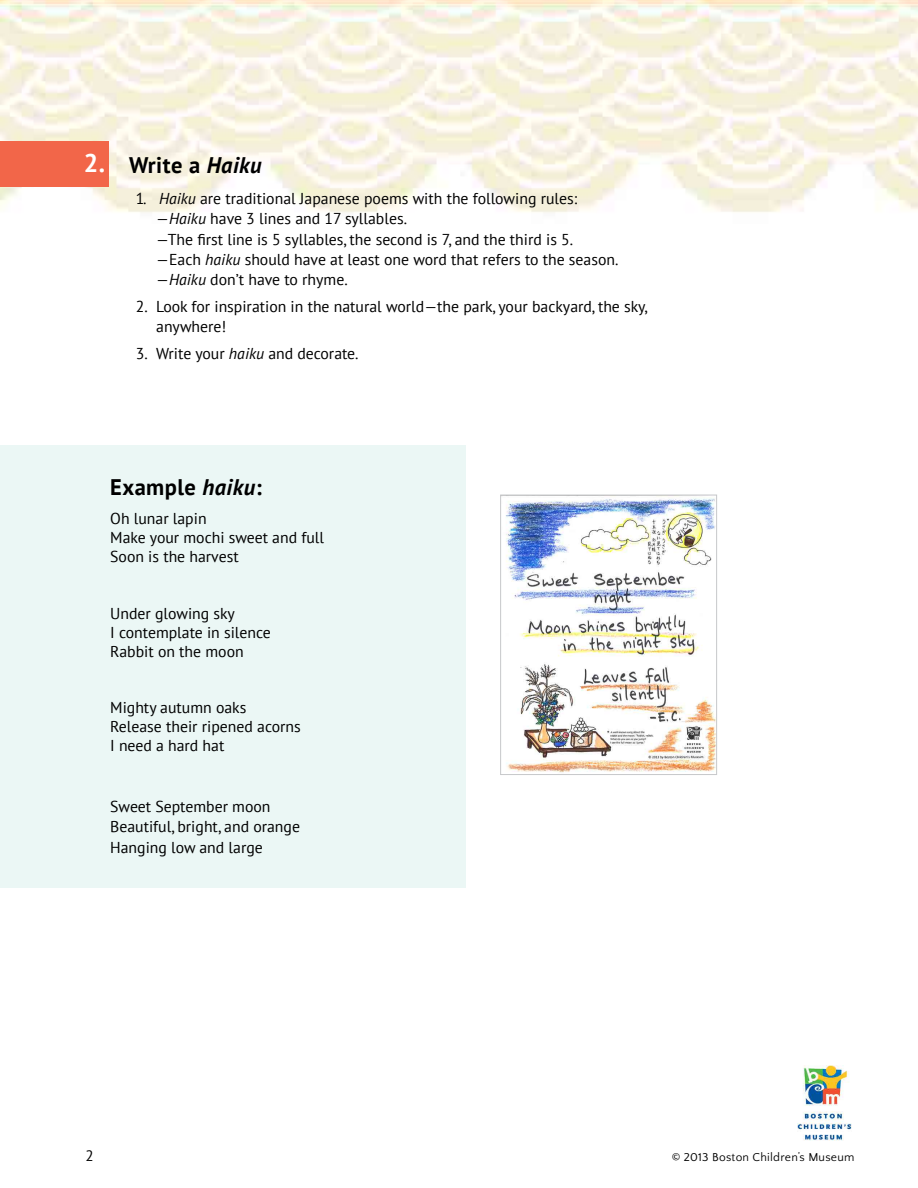
<style>
.page{position:relative;width:918px;height:1188px;background:#fff}
.page>*{position:absolute;margin:0;border:0;box-sizing:border-box;transform-origin:0 0}
.t1{font:700 25.5px "PT Sans";color:#fff}
.t2{font:700 22.5px "PT Sans";letter-spacing:.02em;color:#000}
.t3{font:15.75px/20.2px "PT Sans";color:#000}
.t4{font:15px "PT Sans";color:#000}
.t5{font:12px "Quattrocento Sans";letter-spacing:.02em;color:#000}
.s1{font-style:italic}
</style>
<div class="page">
<img style="left:1px;top:0;width:917px;height:213px">
<img style="left:797px;top:1066px;width:54px;height:75px">
<div style="left:0;top:141px;width:109px;height:46px;background:#f26649"></div>
<div style="left:0;top:446px;width:465px;height:442px;background:#ebf7f5"></div>
<img style="left:506px;top:498px;width:209px;height:275px">
<div style="left:500px;top:495px;width:217px;height:280px;border:1px solid #c7c8ca"></div>
<h1 class="t1" style="left:84px;top:147px;width:23px">2.</h1>
<h2 class="t2" style="left:129px;top:150px;width:134px">Write a <span class="s1">Haiku</span></h2>
<p class="t3" style="left:156px;top:188px;width:464px;text-indent:-20px">1. <span class="s1">Haiku</span> are traditional Japanese poems with the following rules: —<span class="s1">Haiku</span> have 3 lines and 17 syllables.<br>—The first line is 5 syllables, the second is 7, and the third is 5. —Each <span class="s1">haiku</span> should have at least one word that refers to the season. —<span class="s1">Haiku</span> don’t have to rhyme.</p>
<p class="t3" style="left:156px;top:296px;width:493px;text-indent:-20px">2. Look for inspiration in the natural world—the park, your backyard, the sky, anywhere!</p>
<p class="t3" style="left:136px;top:343px;width:224px">3. Write your <span class="s1">haiku</span> and decorate.</p>
<h2 class="t2" style="left:110px;top:472px;width:153px">Example <span class="s1">haiku</span>:</h2>
<p class="t3" style="left:110px;top:509px;width:215px;line-height:18.9px">Oh lunar lapin<br>Make your mochi sweet and full<br>Soon is the harvest</p>
<p class="t3" style="left:110px;top:604px;width:162px;line-height:18.9px">Under glowing sky<br>I contemplate in silence<br>Rabbit on the moon</p>
<p class="t3" style="left:110px;top:698px;width:192px;line-height:18.9px">Mighty autumn oaks<br>Release their ripened acorns<br>I need a hard hat</p>
<p class="t3" style="left:110px;top:796px;width:191px">Sweet September moon<br>Beautiful, bright, and orange<br>Hanging low and large</p>
<p class="t4" style="left:86px;top:1146px;width:10px">2</p>
<p class="t5" style="left:672px;top:1151px;width:184px">© 2013 Boston Children’s Museum</p>
</div>
